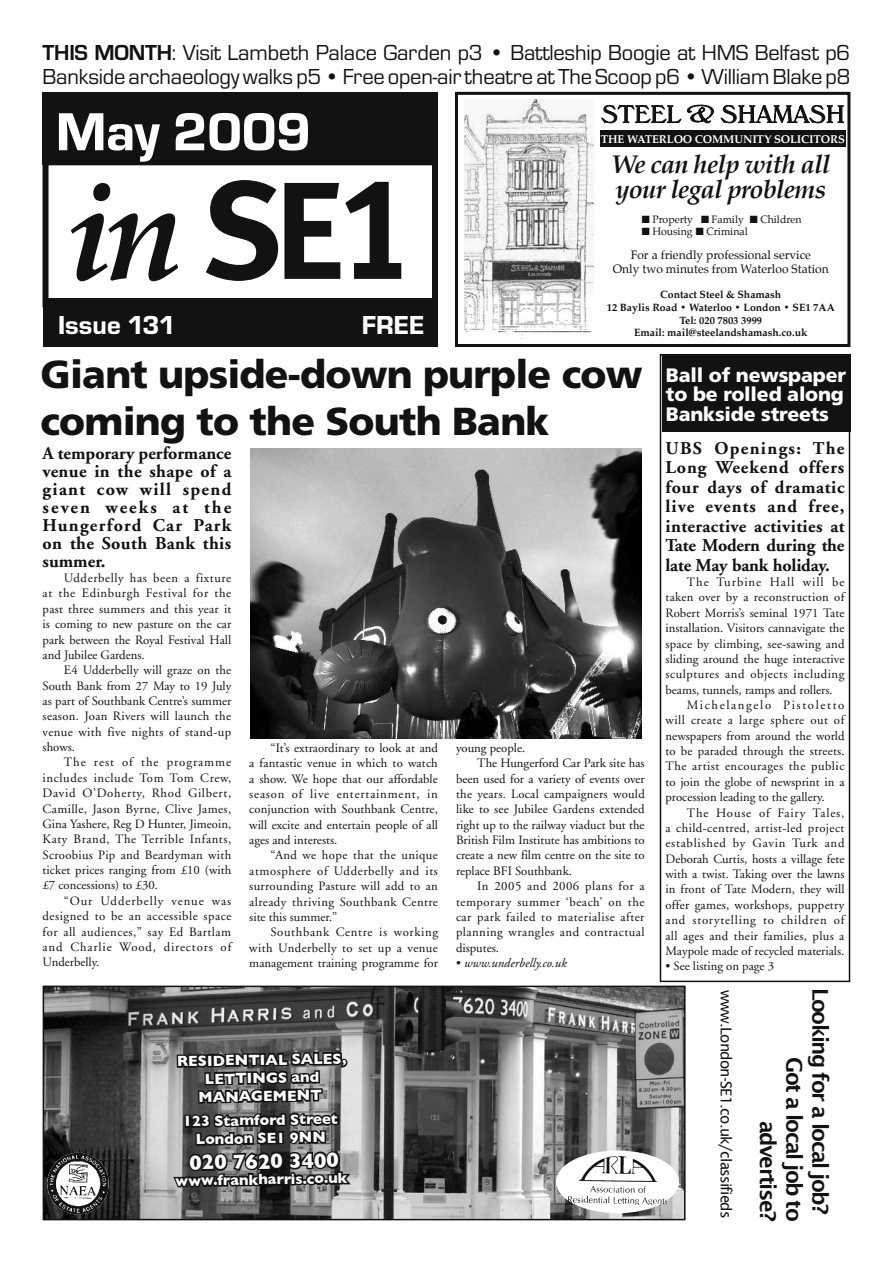
<style>
.page{position:relative;width:893px;height:1263px;background:#fff}
.page>*{position:absolute;margin:0;border:0;box-sizing:border-box;transform-origin:0 0}
.t1{font:italic 700 138px "Palatino";color:#121212}
.t2{font:55.5px "Eurostile T Heav";letter-spacing:-.01em;color:#fff}
.t3{font:900 39px/46.8px "Frutiger";letter-spacing:-.02em;color:#121212}
.t4{font:27px "Eurostile T Heav";color:#fff}
.t5{font:italic 700 25.5px/25.5px "Palatino";letter-spacing:-.03em;color:#121212}
.t6{font:22.5px/24px "Eurostile T";letter-spacing:-.01em;color:#121212}
.t7{font:600 21.75px "Lucida Sans";letter-spacing:-.07em;color:#121212}
.t8{font:700 21px "Gill Sans";color:#fff}
.t9{font:900 19.5px/19.5px "Frutiger";letter-spacing:-.01em;color:#fff;text-align:justify}
.t10{font:700 18px/18px "Adobe Garamond";letter-spacing:.025em;color:#121212;text-align:justify}
.t11{font:700 15px/18px "Gill Sans";color:#fff;text-align:center}
.t12{font:15px "Lucida Sans";letter-spacing:-.05em;color:#121212}
.t13{font:12.75px/15.3px "Adobe Garamond";letter-spacing:.01em;color:#121212;text-align:justify}
.t14{font:12.75px "Adobe Garamond";letter-spacing:.04em;color:#121212}
.t15{font:12.75px "Adobe Garamond";letter-spacing:.03em;color:#121212}
.t16{font:12.75px "Adobe Garamond";letter-spacing:.035em;color:#121212}
.t17{font:12.75px "Adobe Garamond";letter-spacing:.06em;color:#121212}
.t18{font:12.75px "Adobe Garamond";letter-spacing:.055em;color:#121212}
.t19{font:12.75px "Adobe Garamond";letter-spacing:.13em;color:#121212}
.t20{font:italic 12.75px "Adobe Garamond";color:#121212}
.t21{font:12.75px "Adobe Garamond";letter-spacing:.065em;color:#121212}
.t22{font:12.75px "Adobe Garamond";letter-spacing:.075em;color:#121212}
.t23{font:12px/14.4px "Palatino";color:#121212;text-align:center}
.t24{font:700 11.25px "Palatino";letter-spacing:-.01em;color:#fff}
.t25{font:700 10.5px/12.6px "Palatino";color:#121212;text-align:center}
.t26{font:10.5px "Palatino";color:#121212}
.s1{font-weight:700}
.s2{font-family:"Meta Plus";font-style:normal}
.s3{font-family:"Meta Plus Bold Caps";font-weight:400;font-style:normal;font-size:145.5px}
.s4{font-style:normal}
</style>
<div class="page">
<div style="left:455px;top:92px;width:395px;height:255px;border:3px solid #121212"></div>
<svg style="left:602px;top:105px;width:79px;height:18px"></svg>
<svg style="left:687px;top:105px;width:26px;height:18px"></svg>
<svg style="left:721px;top:105px;width:123px;height:18px"></svg>
<div style="left:600px;top:130px;width:246px;height:17px;background:#121212"></div>
<img style="left:464px;top:99px;width:130px;height:240px">
<div style="left:43px;top:298px;width:395px;height:49px;background:#121212"></div>
<div style="left:43px;top:159px;width:395px;height:148px;border:6px solid #121212"></div>
<div style="left:43px;top:92px;width:395px;height:72px;background:#121212"></div>
<img style="left:46px;top:989px;width:637px;height:228px">
<div style="left:43px;top:986px;width:643px;height:234px;border:2px solid #121212"></div>
<svg style="left:171px;top:1048px;width:183px;height:173px"></svg>
<img style="left:47px;top:1153px;width:61px;height:61px">
<div style="left:556px;top:1150px;width:123px;height:63px;background:#fff;border-radius:50%"></div>
<img style="left:569px;top:1156px;width:97px;height:48px">
<img style="left:250px;top:448px;width:392px;height:290px">
<div style="left:660px;top:354px;width:190px;height:628px;border:2px solid #121212"></div>
<div style="left:662px;top:355px;width:188px;height:77px;background:#121212"></div>
<h3 class="t6" style="left:43px;top:41px;width:809px"><span class="s1">THIS MONTH</span>: Visit Lambeth Palace Garden p3 • Battleship Boogie at HMS Belfast p6<br>Bankside archaeology walks p5 • Free open-air theatre at The Scoop p6 • William Blake p8</h3>
<h2 class="t2" style="left:56px;top:102px;width:257px">May 2009</h2>
<h1 class="t1" style="left:67px;top:122px;width:348px">in <span class="s2">SE</span><span class="s3">1</span></h1>
<h3 class="t4" style="left:58px;top:310px;width:119px">Issue 131</h3>
<h3 class="t4" style="left:362px;top:310px;width:64px">FREE</h3>
<p class="t24" style="left:601px;top:129px;width:246px">THE WATERLOO COMMUNITY SOLICITORS</p>
<h3 class="t5" style="left:611px;top:151px;width:221px">We can help with all your legal problems</h3>
<p class="t26" style="left:642px;top:210px;width:161px">■ Property ■ Family ■ Children</p>
<p class="t26" style="left:642px;top:223px;width:108px">■ Housing ■ Criminal</p>
<p class="t23" style="left:613px;top:247px;width:217px">For a friendly professional service<br>Only two minutes from Waterloo Station</p>
<p class="t25" style="left:607px;top:288px;width:230px">Contact Steel &amp; Shamash<br>12 Baylis Road • Waterloo • London • SE1 7AA<br>Tel: 020 7803 3999<br>Email: mail@steelandshamash.co.uk</p>
<h3 class="t3" style="left:40px;top:351px;width:603px">Giant upside-down purple cow coming to the South Bank</h3>
<h3 class="t10" style="left:43px;top:444px;width:190px">A temporary performance venue in the shape of a giant cow will spend seven weeks at the Hungerford Car Park on the South Bank this summer.</h3>
<p class="t13" style="left:43px;top:571px;width:190px;text-indent:21px">Udderbelly has been a fixture at the Edinburgh Festival for the past three summers and this year it is coming to new pasture on the car park between the Royal Festival Hall and Jubilee Gardens.</p>
<p class="t13" style="left:43px;top:663px;width:190px;text-indent:21px">E4 Udderbelly will graze on the South Bank from 27 May to 19 July as part of Southbank Centre’s summer season. Joan Rivers will launch the venue with five nights of stand-up shows.</p>
<p class="t13" style="left:43px;top:755px;width:190px;text-indent:21px">The rest of the programme includes include Tom Tom Crew, David O’Doherty, Rhod Gilbert, Camille, Jason Byrne, Clive James, Gina Yashere, Reg D Hunter, Jimeoin, Katy Brand, The Terrible Infants, Scroobius Pip and Beardyman with ticket prices ranging from £10 (with £7 concessions) to £30.</p>
<p class="t13" style="left:43px;top:893px;width:190px;text-indent:21px">“Our Udderbelly venue was designed to be an accessible space for all audiences,” say Ed Bartlam and Charlie Wood, directors of Underbelly.</p>
<p class="t13" style="left:456px;top:740px;width:71px">young people.</p>
<p class="t13" style="left:477px;top:756px;width:169px">The Hungerford Car Park site has</p>
<p class="t13" style="left:456px;top:771px;width:190px">been used for a variety of events over</p>
<p class="t13" style="left:456px;top:787px;width:190px">the years. Local campaigners would</p>
<p class="t13" style="left:456px;top:802px;width:190px">like to see Jubilee Gardens extended</p>
<p class="t13" style="left:456px;top:817px;width:190px">right up to the railway viaduct but the</p>
<p class="t13" style="left:456px;top:833px;width:190px">British Film Institute has ambitions to</p>
<p class="t13" style="left:456px;top:848px;width:190px">create a new film centre on the site to</p>
<p class="t13" style="left:456px;top:863px;width:117px">replace BFI Southbank.</p>
<p class="t14" style="left:477px;top:879px;width:169px">In 2005 and 2006 plans for a</p>
<p class="t14" style="left:456px;top:895px;width:190px">temporary summer ‘beach’ on the</p>
<p class="t14" style="left:456px;top:910px;width:190px">car park failed to materialise after</p>
<p class="t16" style="left:456px;top:925px;width:190px">planning wrangles and contractual</p>
<p class="t13" style="left:456px;top:940px;width:45px">disputes.</p>
<p class="t20" style="left:456px;top:956px;width:112px"><span class="s4">•</span> www.underbelly.co.uk</p>
<p class="t13" style="left:249px;top:740px;width:190px;text-indent:21px">“It’s extraordinary to look at and a fantastic venue in which to watch a show. We hope that our affordable season of live entertainment, in conjunction with Southbank Centre, will excite and entertain people of all ages and interests.</p>
<p class="t13" style="left:249px;top:848px;width:190px;text-indent:21px">“And we hope that the unique atmosphere of Udderbelly and its surrounding Pasture will add to an already thriving Southbank Centre site this summer.”</p>
<p class="t13" style="left:249px;top:925px;width:190px;text-indent:21px">Southbank Centre is working with Underbelly to set up a venue management training programme for</p>
<p class="t11" style="left:177px;top:1052px;width:171px;rotate:-1deg">RESIDENTIAL SALES,<br>LETTINGS and<br>MANAGEMENT</p>
<p class="t11" style="left:183px;top:1112px;width:156px;rotate:-1deg">123 Stamford Street<br>London SE1 9NN</p>
<h3 class="t8" style="left:189px;top:1150px;width:151px;rotate:-1deg">020 7620 3400</h3>
<p class="t11" style="left:175px;top:1172px;width:173px;rotate:-1deg">www.frankharris.co.uk</p>
<h3 class="t9" style="left:666px;top:365px;width:182px">Ball of newspaper to be rolled along Bankside streets</h3>
<h3 class="t10" style="left:665px;top:439px;width:181px;line-height:19.5px">UBS Openings: The Long Weekend offers four days of dramatic live events and free, interactive activities at Tate Modern during the late May bank holiday.</h3>
<p class="t22" style="left:687px;top:575px;width:159px">The Turbine Hall will be</p>
<p class="t13" style="left:665px;top:590px;width:180px">taken over by a reconstruction of</p>
<p class="t13" style="left:665px;top:605px;width:180px">Robert Morris’s seminal 1971 Tate</p>
<p class="t13" style="left:665px;top:621px;width:181px">installation. Visitors cannavigate the</p>
<p class="t13" style="left:665px;top:636px;width:181px">space by climbing, see-sawing and</p>
<p class="t13" style="left:665px;top:651px;width:180px">sliding around the huge interactive</p>
<p class="t14" style="left:665px;top:667px;width:180px">sculptures and objects including</p>
<p class="t13" style="left:665px;top:682px;width:169px">beams, tunnels, ramps and rollers.</p>
<p class="t19" style="left:687px;top:698px;width:159px">Michelangelo Pistoletto</p>
<p class="t14" style="left:665px;top:713px;width:180px">will create a large sphere out of</p>
<p class="t13" style="left:665px;top:728px;width:181px">newspapers from around the world</p>
<p class="t13" style="left:665px;top:744px;width:181px">to be paraded through the streets.</p>
<p class="t14" style="left:665px;top:760px;width:180px">The artist encourages the public</p>
<p class="t13" style="left:665px;top:774px;width:181px">to join the globe of newsprint in a</p>
<p class="t13" style="left:665px;top:790px;width:161px">procession leading to the gallery.</p>
<p class="t21" style="left:687px;top:806px;width:159px">The House of Fairy Tales,</p>
<p class="t15" style="left:665px;top:821px;width:180px">a child-centred, artist-led project</p>
<p class="t18" style="left:665px;top:836px;width:181px">established by Gavin Turk and</p>
<p class="t13" style="left:665px;top:851px;width:180px">Deborah Curtis, hosts a village fete</p>
<p class="t13" style="left:665px;top:867px;width:181px">with a twist. Taking over the lawns</p>
<p class="t13" style="left:665px;top:882px;width:181px">in front of Tate Modern, they will</p>
<p class="t13" style="left:665px;top:897px;width:180px">offer games, workshops, puppetry</p>
<p class="t17" style="left:665px;top:913px;width:181px">and storytelling to children of</p>
<p class="t13" style="left:665px;top:928px;width:180px">all ages and their families, plus a</p>
<p class="t13" style="left:665px;top:943px;width:180px">Maypole made of recycled materials.</p>
<p class="t13" style="left:665px;top:959px;width:110px">• See listing on page 3</p>
<p class="t12" style="left:735px;top:990px;width:230px;rotate:90deg">www.London-SE1.co.uk/classifieds</p>
<h3 class="t7" style="left:833px;top:988px;width:229px;rotate:90deg">Looking for a local job?</h3>
<h3 class="t7" style="left:807px;top:1057px;width:166px;rotate:90deg">Got a local job to</h3>
<h3 class="t7" style="left:780px;top:1121px;width:102px;rotate:90deg">advertise?</h3>
</div>
